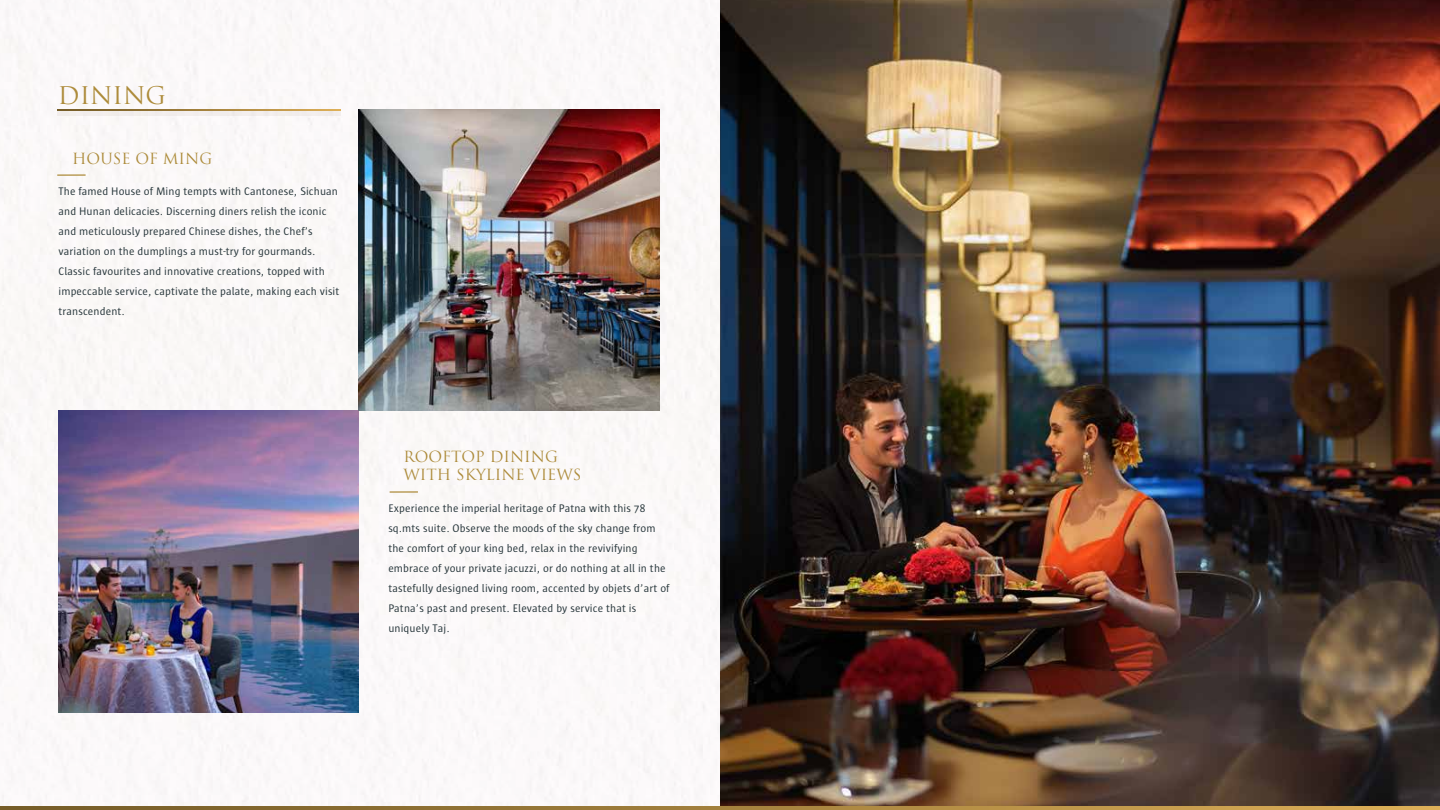
<style>
.page{position:relative;width:1440px;height:810px;background:#fff}
.page>*{position:absolute;margin:0;border:0;box-sizing:border-box;transform-origin:0 0}
.t1{font:23.75px "Trajan Pro";color:#ad8b3a}
.t2{font:15px/18px "Trajan Pro";color:#ad8b3a}
.t3{font:11.25px/20px "Sun";letter-spacing:.01em;color:#28373c}
</style>
<div class="page">
<img style="left:0;top:0;width:721px;height:807px">
<img style="left:721px;top:0;width:719px;height:807px">
<img style="left:59px;top:411px;width:300px;height:301px">
<div style="left:57px;top:111px;width:284px;height:5px;background:#f2edec"></div>
<svg style="left:57px;top:110px;width:284px;height:1px"></svg>
<svg style="left:0;top:807px;width:1440px;height:3px"></svg>
<hr style="left:57px;top:174px;width:29px;height:2px;background:#ad8b3a">
<img style="left:358px;top:110px;width:302px;height:301px">
<hr style="left:390px;top:491px;width:28px;height:2px;background:#ad8b3a">
<h1 class="t1" style="left:58px;top:80px;width:110px">DINING</h1>
<h2 class="t2" style="left:72px;top:149px;width:142px">HOUSE OF MING</h2>
<p class="t3" style="left:59px;top:182px;width:282px">The famed House of Ming tempts with Cantonese, Sichuan and Hunan delicacies. Discerning diners relish the iconic and meticulously prepared Chinese dishes, the Chef’s variation on the dumplings a must-try for gourmands.<br>Classic favourites and innovative creations, topped with impeccable service, captivate the palate, making each visit transcendent.</p>
<h2 class="t2" style="left:403px;top:448px;width:180px">ROOFTOP DINING<br>WITH SKYLINE VIEWS</h2>
<p class="t3" style="left:388px;top:499px;width:283px">Experience the imperial heritage of Patna with this 78 sq.mts suite. Observe the moods of the sky change from the comfort of your king bed, relax in the revivifying embrace of your private jacuzzi, or do nothing at all in the tastefully designed living room, accented by objets d’art of Patna’s past and present. Elevated by service that is uniquely Taj.</p>
</div>
